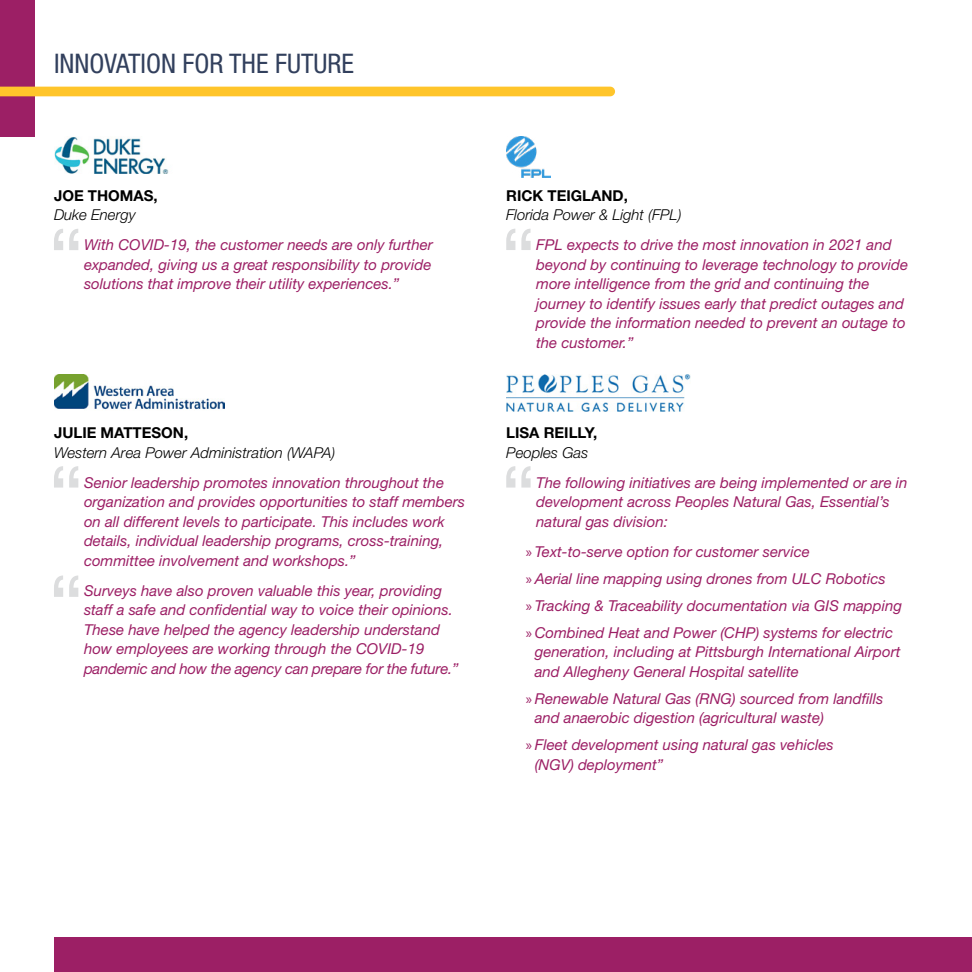
<style>
.page{position:relative;width:972px;height:972px;background:#fff}
.page>*{position:absolute;margin:0;border:0;box-sizing:border-box;transform-origin:0 0}
.t1{font:condensed 27px "Helvetica Neue LT Std";color:#32405d}
.t2{font:italic 15px/19.5px "Helvetica Neue LT Std";color:#9c1f65}
.t3{font:italic 300 15px "Helvetica Neue LT Std";color:#000}
.t4{font:700 15px "Helvetica Neue LT Std";color:#000}
.s1{font-family:"Myriad Pro";font-style:normal}
</style>
<div class="page">
<div style="left:0;top:0;width:35px;height:136px;background:#9c1f65"></div>
<div style="left:0;top:87px;width:615px;height:9px;background:#ffc52b"></div>
<svg style="left:54px;top:229px;width:24px;height:21px"></svg>
<svg style="left:506px;top:229px;width:25px;height:21px"></svg>
<svg style="left:54px;top:466px;width:24px;height:22px"></svg>
<svg style="left:54px;top:576px;width:24px;height:21px"></svg>
<svg style="left:506px;top:466px;width:25px;height:22px"></svg>
<img style="left:54px;top:137px;width:115px;height:37px">
<img style="left:506px;top:136px;width:45px;height:41px">
<img style="left:506px;top:374px;width:185px;height:38px">
<img style="left:54px;top:374px;width:171px;height:36px">
<div style="left:54px;top:937px;width:918px;height:35px;background:#9c1f65"></div>
<h1 class="t1" style="left:54px;top:48px;width:302px">INNOVATION FOR THE FUTURE</h1>
<p class="t4" style="left:54px;top:186px;width:105px">JOE THOMAS,</p>
<p class="t3" style="left:54px;top:206px;width:83px">Duke Energy</p>
<p class="t2" style="left:84px;top:235px;width:350px;text-align:justify">With COVID-19, the customer needs are only further expanded, giving us a great responsibility to provide solutions that improve their utility experiences.”</p>
<p class="t4" style="left:54px;top:424px;width:136px">JULIE MATTESON,</p>
<p class="t3" style="left:54px;top:444px;width:283px">Western Area Power Administration (WAPA)</p>
<p class="t2" style="left:84px;top:472px;width:383px">Senior leadership promotes innovation throughout the organization and provides opportunities to staff members on all different levels to participate. This includes work details, individual leadership programs, cross-training, committee involvement and workshops.”</p>
<p class="t2" style="left:84px;top:580px;width:376px">Surveys have also proven valuable this year, providing staff a safe and confidential way to voice their opinions.<br>These have helped the agency leadership understand how employees are working through the COVID-19 pandemic and how the agency can prepare for the future.”</p>
<p class="t4" style="left:506px;top:186px;width:123px">RICK TEIGLAND,</p>
<p class="t3" style="left:506px;top:206px;width:177px">Florida Power &amp; Light (FPL)</p>
<p class="t2" style="left:536px;top:235px;width:373px">FPL expects to drive the most innovation in 2021 and beyond by continuing to leverage technology to provide more intelligence from the grid and continuing the journey to identify issues early that predict outages and provide the information needed to prevent an outage to the customer.”</p>
<p class="t4" style="left:506px;top:424px;width:93px">LISA REILLY,</p>
<p class="t3" style="left:506px;top:444px;width:84px">Peoples Gas</p>
<p class="t2" style="left:536px;top:472px;width:373px">The following initiatives are being implemented or are in development across Peoples Natural Gas, Essential’s natural gas division:</p>
<p class="t2" style="left:526px;top:538px;width:378px;line-height:27px"><span class="s1">»</span> Text-to-serve option for customer service<br><span class="s1">»</span> Aerial line mapping using drones from ULC Robotics<br><span class="s1">»</span> Tracking &amp; Traceability documentation via GIS mapping <span class="s1">»</span> Combined Heat and Power (CHP) systems for electric</p>
<p class="t2" style="left:535px;top:642px;width:367px">generation, including at Pittsburgh International Airport and Allegheny General Hospital satellite</p>
<p class="t2" style="left:535px;top:688px;width:350px;text-indent:-9px"><span class="s1">»</span> Renewable Natural Gas (RNG) sourced from landfills and anaerobic digestion (agricultural waste)</p>
<p class="t2" style="left:535px;top:735px;width:300px;text-indent:-9px"><span class="s1">»</span> Fleet development using natural gas vehicles (NGV) deployment”</p>
</div>
